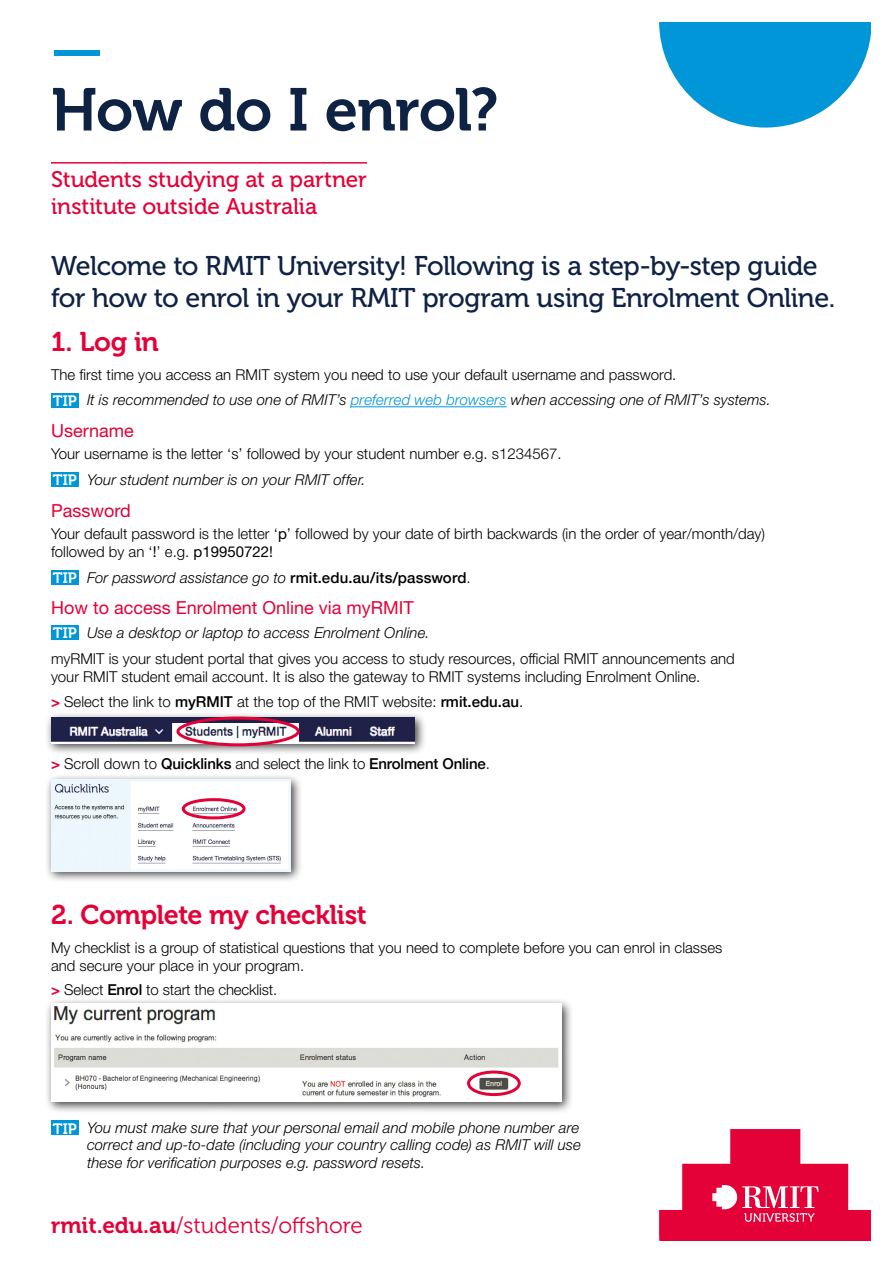
<style>
.page{position:relative;width:893px;height:1263px;background:#fff}
.page>*{position:absolute;margin:0;border:0;box-sizing:border-box;transform-origin:0 0}
.t1{font:60px "Museo 700";letter-spacing:-.015em;color:#0e2244}
.t2{font:60px "Museo 700";color:#0096d8}
.t3{font:27px/31.5px "Museo 500";letter-spacing:-.02em;color:#0e2244}
.t4{font:27px "Museo 700";letter-spacing:-.015em;color:#e40138}
.t5{font:22.5px/27px "Museo 500";letter-spacing:-.005em;color:#e40138}
.t6{font:22.5px "Museo 300";color:#e40138}
.t7{font:18px "Helvetica Neue LT Pro";color:#e40138}
.t8{font:300 15px/25.8px "Helvetica Neue LT Pro";color:#000}
.t9{font:italic 300 15px/17.2px "Helvetica Neue LT Pro";letter-spacing:.005em;color:#000;text-align:justify}
.s1{font-family:"Museo 700";font-weight:400;color:#fff}
.s2{font-style:italic}
.s3{font-style:italic;color:#0096d8}
.s4{font-weight:400}
.s5{font-family:"Museo 700";font-weight:400;font-style:normal;color:#fff}
.s6{font-family:"Helvetica Neue";font-weight:500;font-style:normal}
.s7{font-style:normal}
.s8{font-weight:700;color:#e40138}
.s9{font-family:"Helvetica Neue";font-weight:500}
.s10{font-family:"Museo 700"}
</style>
<div class="page">
<hr style="left:51px;top:162px;width:316px;height:2px;background:#e40138">
<hr style="left:351px;top:406px;width:156px;height:1px;background:#0096d8">
<div style="left:51px;top:393px;width:28px;height:15px;background:#0096d8"></div>
<div style="left:51px;top:472px;width:28px;height:15px;background:#0096d8"></div>
<div style="left:51px;top:570px;width:28px;height:15px;background:#0096d8"></div>
<div style="left:51px;top:625px;width:28px;height:15px;background:#0096d8"></div>
<div style="left:51px;top:1120px;width:28px;height:15px;background:#0096d8"></div>
<div style="left:45px;top:997px;width:529px;height:116px;background:#000;opacity:.75"></div>
<img style="left:51px;top:1003px;width:510px;height:98px">
<div style="left:467px;top:1070px;width:54px;height:26px;border:3px solid #e40138;border-radius:50%"></div>
<svg style="left:659px;top:22px;width:212px;height:106px"></svg>
<svg style="left:659px;top:1129px;width:212px;height:112px"></svg>
<div style="left:45px;top:773px;width:258px;height:110px;background:#000;opacity:.75"></div>
<img style="left:51px;top:779px;width:239px;height:92px">
<div style="left:182px;top:798px;width:64px;height:21px;border:3px solid #e40138;border-radius:50%"></div>
<div style="left:45px;top:711px;width:382px;height:45px;background:#000;opacity:.75"></div>
<img style="left:51px;top:718px;width:364px;height:26px">
<div style="left:176px;top:716px;width:124px;height:30px;border:3px solid #e40138;border-radius:50%"></div>
<h1 class="t2" style="left:51px;top:16px;width:53px">—</h1>
<h1 class="t1" style="left:51px;top:76px;width:449px">How do I enrol?</h1>
<h3 class="t5" style="left:51px;top:166px;width:317px">Students studying at a partner institute outside Australia</h3>
<h2 class="t3" style="left:51px;top:251px;width:786px">Welcome to RMIT University! Following is a step-by-step guide for how to enrol in your RMIT program using Enrolment Online.</h2>
<h2 class="t4" style="left:51px;top:327px;width:109px">1. Log in</h2>
<p class="t8" style="left:51px;top:361px;width:721px">The first time you access an RMIT system you need to use your default username and password.<br><span class="s1">TIP</span> <span class="s2">It is recommended to use one of RMIT’s</span> <span class="s3">preferred web browsers</span> <span class="s2">when accessing one of RMIT’s systems.</span></p>
<p class="t7" style="left:51px;top:420px;width:84px">Username</p>
<p class="t8" style="left:51px;top:441px;width:512px">Your username is the letter ‘s’ followed by your student number e.g. s1234567.<br><span class="s1">TIP</span> <span class="s2">Your student number is on your RMIT offer.</span></p>
<p class="t7" style="left:51px;top:499px;width:81px">Password</p>
<p class="t8" style="left:51px;top:524px;width:716px;line-height:18px">Your default password is the letter ‘<span class="s4">p</span>’ followed by your date of birth backwards (in the order of year/month/day) followed by an ‘<span class="s4">!</span>’ e.g. <span class="s4">p19950722!</span></p>
<p class="t9" style="left:53px;top:568px;width:419px"><span class="s5">TIP</span> For password assistance go to <span class="s6">rmit.edu.au/its/password</span><span class="s7">.</span></p>
<p class="t7" style="left:51px;top:597px;width:364px">How to access Enrolment Online via myRMIT</p>
<p class="t8" style="left:51px;top:619px;width:685px;line-height:26.5px"><span class="s1">TIP</span> <span class="s2">Use a desktop or laptop to access Enrolment Online.<br></span>myRMIT is your student portal that gives you access to study resources, official RMIT announcements and</p>
<p class="t8" style="left:51px;top:664px;width:651px;line-height:24.3px">your RMIT student email account. It is also the gateway to RMIT systems including Enrolment Online. <span class="s8">&gt;</span> Select the link to <span class="s9">myRMIT</span> at the top of the RMIT website: <span class="s9">rmit.edu.au</span>.</p>
<p class="t8" style="left:51px;top:751px;width:440px"><span class="s8">&gt;</span> Scroll down to <span class="s9">Quicklinks</span> and select the link to <span class="s9">Enrolment Online</span>.</p>
<h2 class="t4" style="left:51px;top:900px;width:317px">2. Complete my checklist</h2>
<p class="t8" style="left:51px;top:938px;width:673px;line-height:18px">My checklist is a group of statistical questions that you need to complete before you can enrol in classes and secure your place in your program.</p>
<p class="t8" style="left:51px;top:976px;width:228px"><span class="s8">&gt;</span> Select <span class="s9">Enrol</span> to start the checklist.</p>
<p class="t9" style="left:87px;top:1119px;width:495px;text-indent:-34px"><span class="s5">TIP</span> You must make sure that your personal email and mobile phone number are correct and up-to-date (including your country calling code) as RMIT will use these for verification purposes e.g. password resets.</p>
<h3 class="t6" style="left:51px;top:1213px;width:313px"><span class="s10">rmit.edu.au</span>/students/offshore</h3>
</div>
